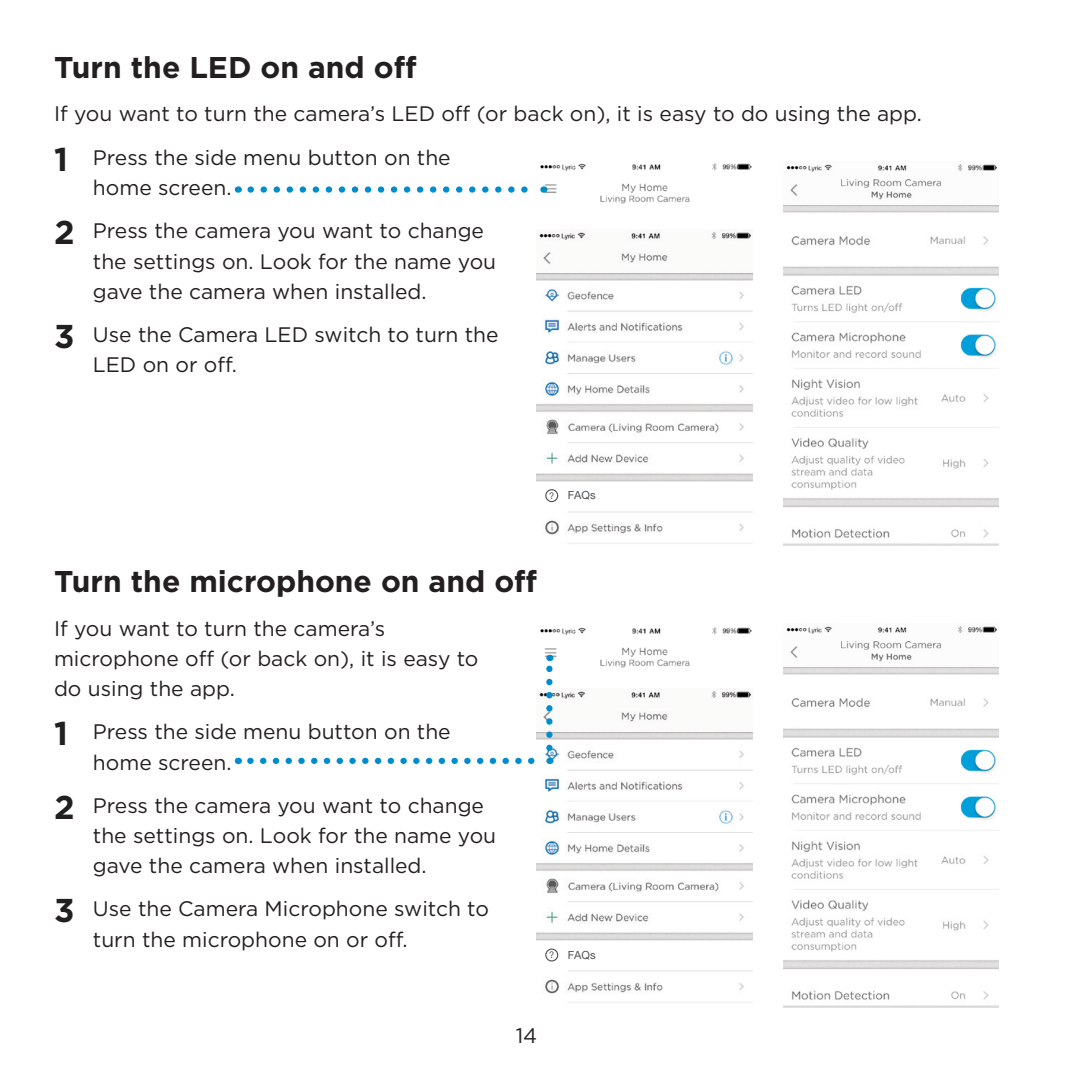
<style>
.page{position:relative;width:1080px;height:1080px;background:#fff}
.page>*{position:absolute;margin:0;border:0;box-sizing:border-box;transform-origin:0 0}
.t1{font:700 30px "Gotham";color:#231f20}
.t2{font:21px/30px "Gotham";color:#231f20}
.t3{font:11.1px "Helvetica Neue LT Std";color:#505153}
.s1{font-weight:700;font-size:33px}
.s2{font-size:9.3px}
</style>
<div class="page">
<img style="left:540px;top:163px;width:212px;height:41px">
<img style="left:540px;top:627px;width:212px;height:41px">
<svg style="left:251px;top:186px;width:277px;height:7px"></svg>
<img style="left:783px;top:164px;width:216px;height:381px">
<img style="left:783px;top:626px;width:216px;height:381px">
<img style="left:536px;top:230px;width:216px;height:314px">
<div style="left:539px;top:485px;width:108px;height:22px;background:#fff"></div>
<div style="left:545px;top:489px;width:13px;height:13px;border:1px solid #505153;border-radius:50%"></div>
<img style="left:536px;top:689px;width:216px;height:314px">
<div style="left:539px;top:944px;width:108px;height:22px;background:#fff"></div>
<div style="left:545px;top:949px;width:13px;height:13px;border:1px solid #505153;border-radius:50%"></div>
<svg style="left:250px;top:758px;width:293px;height:6px"></svg>
<svg style="left:546px;top:655px;width:7px;height:93px"></svg>
<h1 class="t1" style="left:54px;top:47px;width:364px">Turn the LED on and off</h1>
<p class="t2" style="left:54px;top:92px;width:870px;line-height:43.5px">If you want to turn the camera’s LED off (or back on), it is easy to do using the app.<br><span class="s1">1</span> Press the side menu button on the</p>
<p class="t2" style="left:54px;top:165px;width:432px;line-height:43.5px;text-indent:39px">home screen.<br><span class="s1">2</span> Press the camera you want to change</p>
<p class="t2" style="left:93px;top:246px;width:405px">the settings on. Look for the name you gave the camera when installed.</p>
<p class="t2" style="left:93px;top:319px;width:407px;text-indent:-39px"><span class="s1">3</span> Use the Camera LED switch to turn the<br>LED on or off.</p>
<p class="t3" style="left:549px;top:489px;width:48px"><span class="s2">?</span> FAQs</p>
<h1 class="t1" style="left:54px;top:562px;width:485px">Turn the microphone on and off</h1>
<p class="t2" style="left:54px;top:613px;width:426px">If you want to turn the camera’s microphone off (or back on), it is easy to do using the app.</p>
<p class="t2" style="left:93px;top:717px;width:359px;text-indent:-39px"><span class="s1">1</span> Press the side menu button on the home screen.</p>
<p class="t2" style="left:93px;top:790px;width:405px;text-indent:-39px"><span class="s1">2</span> Press the camera you want to change the settings on. Look for the name you gave the camera when installed.</p>
<p class="t2" style="left:93px;top:894px;width:398px;text-indent:-39px"><span class="s1">3</span> Use the Camera Microphone switch to turn the microphone on or off.</p>
<p class="t3" style="left:549px;top:948px;width:48px"><span class="s2">?</span> FAQs</p>
<p class="t2" style="left:516px;top:1020px;width:23px">14</p>
</div>
